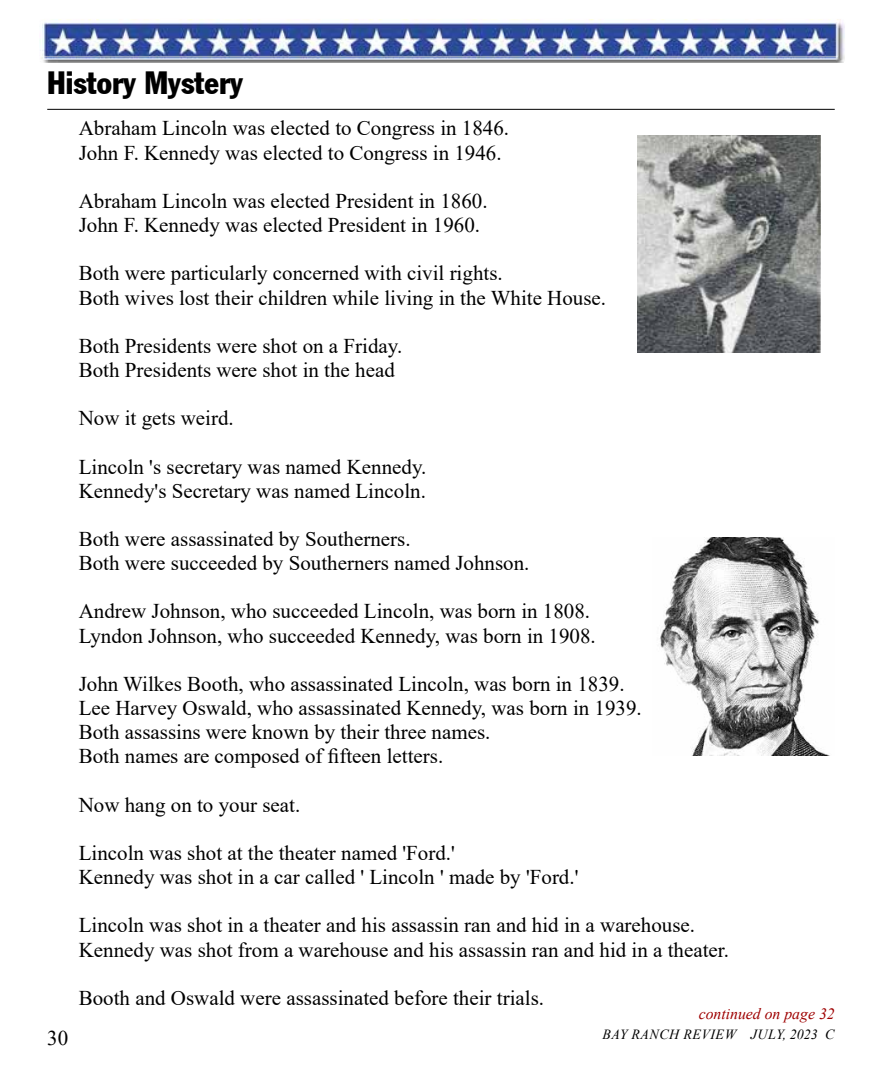
<style>
.page{position:relative;width:882px;height:1071px;background:#fff}
.page>*{position:absolute;margin:0;border:0;box-sizing:border-box;transform-origin:0 0}
.t1{font:31.5px "Franklin Gothic Condensed";color:#000}
.t2{font:21px/24.2px "Times New Roman";color:#000}
.t3{font:italic 15.75px "Times New Roman";color:#9e0000}
.t4{font:italic 14px "Times New Roman";letter-spacing:.035em;color:#000}
</style>
<div class="page">
<img style="left:40px;top:19px;width:805px;height:44px">
<hr style="left:47px;top:109px;width:788px;height:1px;background:#000">
<img style="left:637px;top:135px;width:183px;height:218px">
<img style="left:660px;top:538px;width:168px;height:217px">
<h1 class="t1" style="left:47px;top:64px;width:197px">History Mystery</h1>
<p class="t2" style="left:79px;top:116px;width:432px">Abraham Lincoln was elected to Congress in 1846.<br>John F. Kennedy was elected to Congress in 1946.</p>
<p class="t2" style="left:79px;top:188px;width:410px">Abraham Lincoln was elected President in 1860.<br>John F. Kennedy was elected President in 1960.</p>
<p class="t2" style="left:79px;top:261px;width:529px">Both were particularly concerned with civil rights.<br>Both wives lost their children while living in the White House.</p>
<p class="t2" style="left:79px;top:333px;width:325px">Both Presidents were shot on a Friday.<br>Both Presidents were shot in the head</p>
<p class="t2" style="left:79px;top:405px;width:157px">Now it gets weird.</p>
<p class="t2" style="left:79px;top:454px;width:349px">Lincoln 's secretary was named Kennedy.<br>Kennedy's Secretary was named Lincoln.</p>
<p class="t2" style="left:79px;top:526px;width:452px">Both were assassinated by Southerners.<br>Both were succeeded by Southerners named Johnson.</p>
<p class="t2" style="left:79px;top:599px;width:519px">Andrew Johnson, who succeeded Lincoln, was born in 1808.<br>Lyndon Johnson, who succeeded Kennedy, was born in 1908.</p>
<p class="t2" style="left:79px;top:671px;width:565px">John Wilkes Booth, who assassinated Lincoln, was born in 1839.<br>Lee Harvey Oswald, who assassinated Kennedy, was born in 1939.<br>Both assassins were known by their three names.<br>Both names are composed of fifteen letters.</p>
<p class="t2" style="left:79px;top:792px;width:223px">Now hang on to your seat.</p>
<p class="t2" style="left:79px;top:840px;width:501px">Lincoln was shot at the theater named 'Ford.'<br>Kennedy was shot in a car called ' Lincoln ' made by 'Ford.'</p>
<p class="t2" style="left:79px;top:913px;width:652px">Lincoln was shot in a theater and his assassin ran and hid in a warehouse.<br>Kennedy was shot from a warehouse and his assassin ran and hid in a theater.</p>
<p class="t2" style="left:79px;top:985px;width:467px">Booth and Oswald were assassinated before their trials.</p>
<p class="t2" style="left:47px;top:1026px;width:22px">30</p>
<p class="t3" style="left:699px;top:1003px;width:138px">continued on page 32</p>
<p class="t4" style="left:602px;top:1024px;width:234px">BAY RANCH REVIEW JULY, 2023 C</p>
</div>
